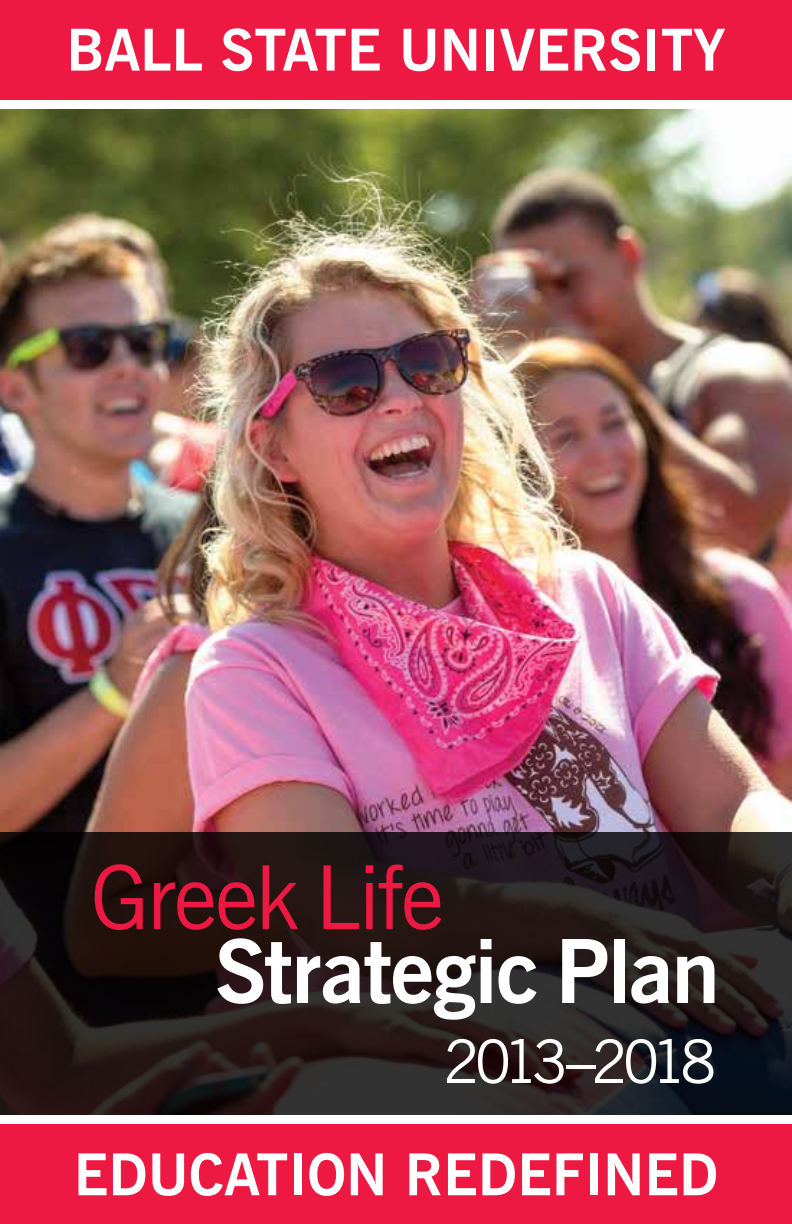
<style>
.page{position:relative;width:792px;height:1224px;background:#fff}
.page>*{position:absolute;margin:0;border:0;box-sizing:border-box;transform-origin:0 0}
.t1{font:700 88px "News Gothic BT";letter-spacing:-.02em;color:#fff}
.t2{font:88px "News Gothic BT";letter-spacing:-.02em;color:#ed1943}
.t3{font:60px "News Gothic BT";letter-spacing:-.12em;color:#fff}
.t4{font:700 57.6px "News Gothic BT";color:#fff}
</style>
<div class="page">
<img style="left:0;top:109px;width:792px;height:723px">
<svg style="left:0;top:832px;width:792px;height:283px;background:#221919"></svg>
<div style="left:0;top:0;width:792px;height:99px;background:#ed1943"></div>
<div style="left:0;top:1125px;width:792px;height:99px;background:#ed1943"></div>
<p class="t4" style="left:67px;top:15px;width:660px">BALL STATE UNIVERSITY</p>
<h1 class="t2" style="left:91px;top:844px;width:354px">Greek Life</h1>
<h1 class="t1" style="left:215px;top:918px;width:507px">Strategic Plan</h1>
<p class="t3" style="left:444px;top:1025px;width:274px">2013–2018</p>
<p class="t4" style="left:74px;top:1140px;width:646px">EDUCATION REDEFINED</p>
</div>
